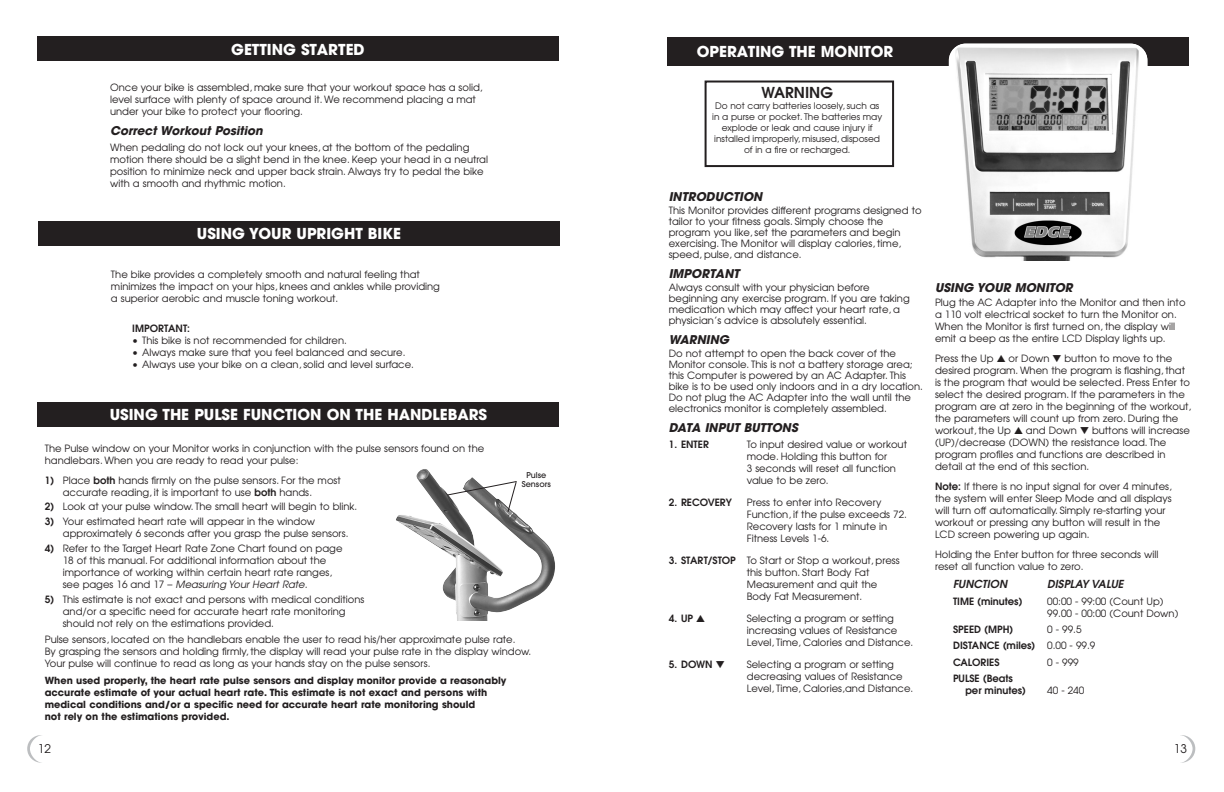
<style>
.page{position:relative;width:1224px;height:792px;background:#fff}
.page>*{position:absolute;margin:0;border:0;box-sizing:border-box;transform-origin:0 0}
.t1{font:700 15px "Avant Garde";color:#fff}
.t2{font:600 15px "Avant Garde";color:#231f20}
.t3{font:italic 700 12px "Avant Garde";color:#231f20}
.t4{font:12px "Avant Garde";color:#231f20}
.t5{font:italic 600 11px "Avant Garde";color:#231f20}
.t6{font:10px/12px "Avant Garde";color:#231f20}
.t7{font:600 10px/16.3px "Avant Garde";color:#231f20}
.t8{font:700 9.8px/12px "Avant Garde";color:#231f20}
.t9{font:9px/11px "Avant Garde";color:#231f20;text-align:center}
.t10{font:500 8px/9px "Avant Garde";color:#231f20;text-align:center}
.s1{font-weight:600}
.s2{font-style:italic}
.s3{font-weight:400}
</style>
<div class="page">
<svg style="left:1181px;top:735px;width:14px;height:28px"></svg>
<svg style="left:27px;top:735px;width:15px;height:28px"></svg>
<div style="left:667px;top:37px;width:522px;height:29px;background:#231f20"></div>
<div style="left:705px;top:81px;width:189px;height:86px;border:2px solid #231f20"></div>
<img style="left:949px;top:44px;width:199px;height:217px;border-radius:17px">
<div style="left:38px;top:221px;width:522px;height:24px;background:#231f20"></div>
<div style="left:37px;top:36px;width:522px;height:25px;background:#231f20"></div>
<div style="left:37px;top:402px;width:522px;height:24px;background:#231f20"></div>
<img style="left:396px;top:469px;width:159px;height:152px">
<svg style="left:447px;top:481px;width:70px;height:31px"></svg>
<h1 class="t1" style="left:231px;top:43px;width:135px">GETTING STARTED</h1>
<p class="t6" style="left:110px;top:82px;width:374px">Once your bike is assembled, make sure that your workout space has a solid, level surface with plenty of space around it. We recommend placing a mat under your bike to protect your flooring.</p>
<p class="t3" style="left:110px;top:126px;width:154px">Correct Workout Position</p>
<p class="t6" style="left:110px;top:143px;width:380px">When pedaling do not lock out your knees, at the bottom of the pedaling motion there should be a slight bend in the knee. Keep your head in a neutral position to minimize neck and upper back strain. Always try to pedal the bike with a smooth and rhythmic motion.</p>
<h1 class="t1" style="left:197px;top:227px;width:206px">USING YOUR UPRIGHT BIKE</h1>
<p class="t6" style="left:111px;top:269px;width:331px">The bike provides a completely smooth and natural feeling that minimizes the impact on your hips, knees and ankles while providing a superior aerobic and muscle toning workout.</p>
<p class="t7" style="left:132px;top:321px;width:59px">IMPORTANT:</p>
<p class="t6" style="left:132px;top:336px;width:216px">• This bike is not recommended for children.</p>
<p class="t6" style="left:132px;top:348px;width:275px">• Always make sure that you feel balanced and secure.</p>
<p class="t6" style="left:132px;top:360px;width:283px">• Always use your bike on a clean, solid and level surface.</p>
<h1 class="t1" style="left:110px;top:409px;width:379px">USING THE PULSE FUNCTION ON THE HANDLEBARS</h1>
<p class="t6" style="left:45px;top:444px;width:441px">The Pulse window on your Monitor works in conjunction with the pulse sensors found on the handlebars. When you are ready to read your pulse:</p>
<p class="t6" style="left:63px;top:475px;width:280px;text-indent:-18px"><span class="s1">1)</span> Place <span class="s1">both</span> hands firmly on the pulse sensors. For the most accurate reading, it is important to use <span class="s1">both</span> hands.</p>
<p class="t6" style="left:45px;top:502px;width:314px"><span class="s1">2)</span> Look at your pulse window. The small heart will begin to blink.</p>
<p class="t6" style="left:63px;top:517px;width:287px;text-indent:-18px"><span class="s1">3)</span> Your estimated heart rate will appear in the window approximately 6 seconds after you grasp the pulse sensors.</p>
<p class="t6" style="left:63px;top:544px;width:281px;text-indent:-18px"><span class="s1">4)</span> Refer to the Target Heart Rate Zone Chart found on page 18 of this manual. For additional information about the importance of working within certain heart rate ranges, see pages 16 and 17 – <span class="s2">Measuring Your Heart Rate.</span></p>
<p class="t6" style="left:63px;top:594px;width:303px;text-indent:-18px"><span class="s1">5)</span> This estimate is not exact and persons with medical conditions and/or a specific need for accurate heart rate monitoring should not rely on the estimations provided.</p>
<p class="t6" style="left:45px;top:635px;width:488px">Pulse sensors, located on the handlebars enable the user to read his/her approximate pulse rate.<br>By grasping the sensors and holding firmly, the display will read your pulse rate in the display window.<br>Your pulse will continue to read as long as your hands stay on the pulse sensors.</p>
<p class="t8" style="left:45px;top:675px;width:463px">When used properly, the heart rate pulse sensors and display monitor provide a reasonably accurate estimate of your actual heart rate. This estimate is not exact and persons with medical conditions and/or a specific need for accurate heart rate monitoring should<br>not rely on the estimations provided.</p>
<p class="t10" style="left:522px;top:471px;width:31px">Pulse<br>Sensors</p>
<h1 class="t1" style="left:697px;top:45px;width:198px">OPERATING THE MONITOR</h1>
<h1 class="t2" style="left:762px;top:87px;width:73px">WARNING</h1>
<p class="t9" style="left:712px;top:101px;width:171px">Do not carry batteries loosely, such as in a purse or pocket. The batteries may explode or leak and cause injury if installed improperly, misused, disposed of in a fire or recharged.</p>
<p class="t3" style="left:669px;top:192px;width:95px">INTRODUCTION</p>
<p class="t6" style="left:669px;top:206px;width:254px;line-height:11px">This Monitor provides different programs designed to tailor to your fitness goals. Simply choose the program you like, set the parameters and begin exercising. The Monitor will display calories, time, speed, pulse, and distance.</p>
<p class="t3" style="left:669px;top:269px;width:72px">IMPORTANT</p>
<p class="t6" style="left:669px;top:283px;width:243px;line-height:11px">Always consult with your physician before beginning any exercise program. If you are taking medication which may affect your heart rate, a physician’s advice is absolutely essential.</p>
<p class="t3" style="left:669px;top:335px;width:62px">WARNING</p>
<p class="t6" style="left:669px;top:349px;width:256px;line-height:11px">Do not attempt to open the back cover of the Monitor console. This is not a battery storage area; this Computer is powered by an AC Adapter. This bike is to be used only indoors and in a dry location.<br>Do not plug the AC Adapter into the wall until the electronics monitor is completely assembled.</p>
<p class="t3" style="left:669px;top:423px;width:131px">DATA INPUT BUTTONS</p>
<p class="t7" style="left:669px;top:437px;width:42px">1. ENTER</p>
<p class="t6" style="left:747px;top:440px;width:162px">To input desired value or workout mode. Holding this button for<br>3 seconds will reset all function value to be zero.</p>
<p class="t7" style="left:669px;top:495px;width:65px">2. RECOVERY</p>
<p class="t6" style="left:747px;top:498px;width:162px">Press to enter into Recovery<br>Function, if the pulse exceeds 72.<br>Recovery lasts for 1 minute in<br>Fitness Levels 1-6.</p>
<p class="t6" style="left:747px;top:556px;width:154px;text-indent:-78px"><span class="s1">3. START/STOP</span> To Start or Stop a workout, press this button. Start Body Fat<br>Measurement and quit the<br>Body Fat Measurement.</p>
<p class="t7" style="left:669px;top:611px;width:38px">4. UP ▲</p>
<p class="t6" style="left:747px;top:614px;width:168px">Selecting a program or setting increasing values of Resistance<br>Level, Time, Calories and Distance.</p>
<p class="t7" style="left:669px;top:657px;width:57px">5. DOWN ▼</p>
<p class="t6" style="left:747px;top:660px;width:168px">Selecting a program or setting decreasing values of Resistance<br>Level, Time, Calories,and Distance.</p>
<p class="t3" style="left:935px;top:284px;width:139px">USING YOUR MONITOR</p>
<p class="t6" style="left:935px;top:298px;width:252px">Plug the AC Adapter into the Monitor and then into a 110 volt electrical socket to turn the Monitor on.<br>When the Monitor is first turned on, the display will emit a beep as the entire LCD Display lights up.</p>
<p class="t6" style="left:935px;top:354px;width:258px">Press the Up ▲ or Down ▼ button to move to the desired program. When the program is flashing, that is the program that would be selected. Press Enter to select the desired program. If the parameters in the program are at zero in the beginning of the workout, the parameters will count up from zero. During the workout, the Up ▲ and Down ▼ buttons will increase (UP)/decrease (DOWN) the resistance load. The program profiles and functions are described in detail at the end of this section.</p>
<p class="t6" style="left:935px;top:482px;width:239px"><span class="s1">Note:</span> If there is no input signal for over 4 minutes, the system will enter Sleep Mode and all displays will turn off automatically. Simply re-starting your workout or pressing any button will result in the LCD screen powering up again.</p>
<p class="t6" style="left:935px;top:550px;width:225px">Holding the Enter button for three seconds will reset all function value to zero.</p>
<p class="t5" style="left:953px;top:580px;width:56px">FUNCTION</p>
<p class="t5" style="left:1047px;top:580px;width:78px">DISPLAY VALUE</p>
<p class="t7" style="left:953px;top:594px;width:71px">TIME (minutes)</p>
<p class="t6" style="left:1047px;top:596px;width:133px">00:00 - 99:00 (Count Up)<br>99.00 - 00:00 (Count Down)</p>
<p class="t7" style="left:953px;top:622px;width:62px">SPEED (MPH)</p>
<p class="t7" style="left:953px;top:622px;width:144px;text-indent:94px"><span class="s3">0 - 99.5<br></span>DISTANCE (miles) <span class="s3">0.00 - 99.9<br></span>CALORIES</p>
<p class="t6" style="left:1047px;top:657px;width:33px">0 - 999</p>
<p class="t7" style="left:965px;top:673px;width:62px;line-height:12px;text-indent:-12px">PULSE (Beats per minutes)</p>
<p class="t6" style="left:1047px;top:685px;width:39px">40 - 240</p>
<p class="t4" style="left:38px;top:744px;width:15px">12</p>
<p class="t4" style="left:1174px;top:744px;width:15px">13</p>
</div>
